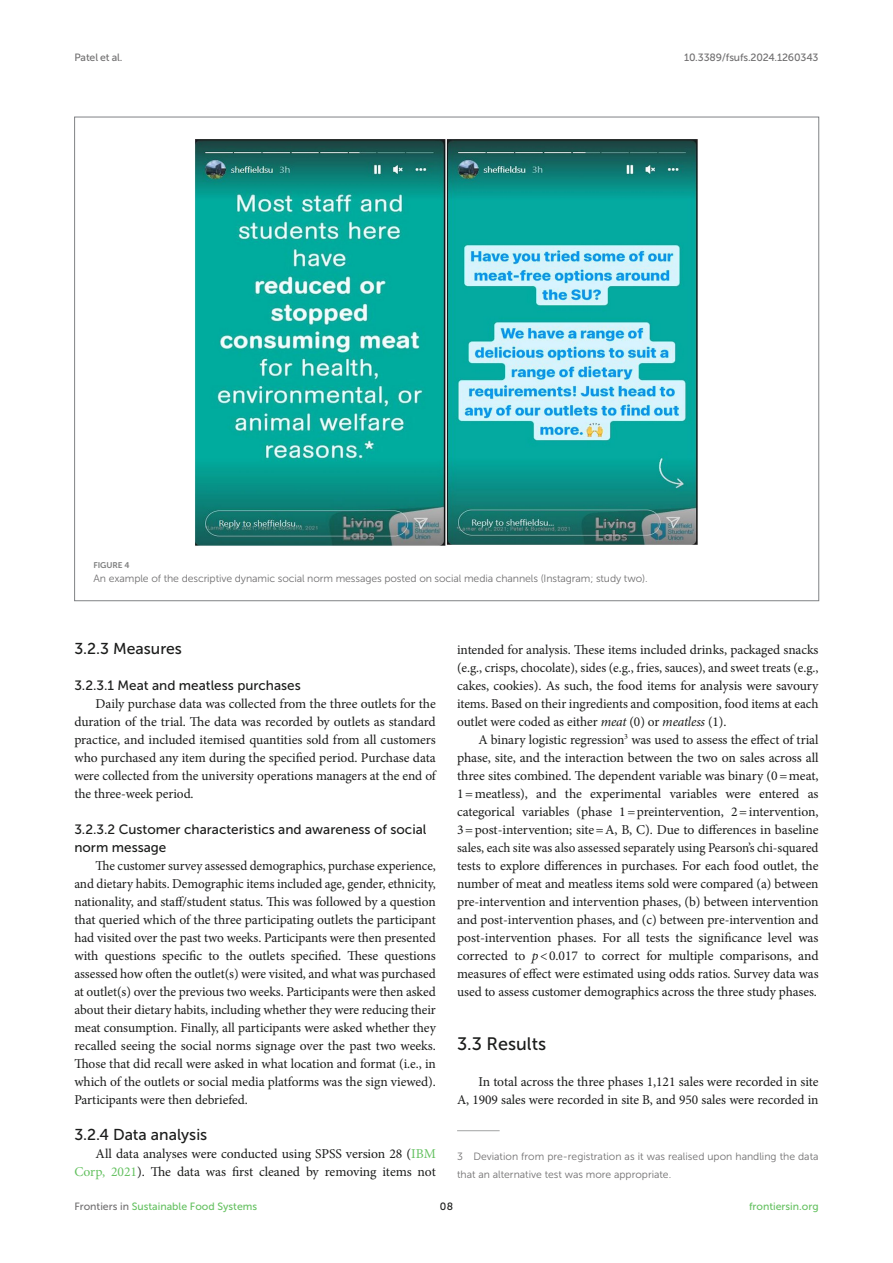
<style>
.page{position:relative;width:893px;height:1263px;background:#fff}
.page>*{position:absolute;margin:0;border:0;box-sizing:border-box;transform-origin:0 0}
.TEXT{font:18px "Museo Sans 500";color:#1b1c1b}
.HEAD_3{font:15.75px "Museo Sans 500";color:#1b1c1b}
.TEXT_FLUSH{font:13.5px/18px "Minion Pro";letter-spacing:-.005em;color:#1b1c1b;text-align:justify}
.TEXT-2{font:13.5px/18px "Minion Pro";letter-spacing:-.005em;color:#1b1c1b;text-align:justify}
.HEAD_4{font:13.5px/18px "Museo Sans 500";color:#1b1c1b}
.HEAD_4_after_HEAD_3{font:13.5px "Museo Sans 500";color:#1b1c1b}
.FOOTNOTE{font:10.5px/18px "Museo Sans 300";color:#706f70}
.FIG_LEG{font:10.5px "Museo Sans 300";letter-spacing:-.01em;color:#706f70}
.t1{font:10.5px "Museo Sans 500";color:#65c161}
.t2{font:10.5px "Museo Sans 500";letter-spacing:-.015em;color:#706f70}
.t3{font:10.5px "Museo Sans 500";color:#1b1c1b}
.FIG_HD{font:8.25px "Museo Sans 700";letter-spacing:-.01em;color:#7e7f7f}
.s1{color:#65c161}
.s2{font-style:italic}
.s3{color:#706f70}
</style>
<div class="page">
<hr style="left:457px;top:1130px;width:43px;height:1px;background:#a2a3a3">
<img style="left:194px;top:139px;width:504px;height:407px">
<p class="t2" style="left:74px;top:51px;width:50px">Patel et al.</p>
<p class="t2" style="left:684px;top:51px;width:136px">10.3389/fsufs.2024.1260343</p>
<p class="FIG_HD" style="left:94px;top:561px;width:37px">FIGURE 4</p>
<p class="FIG_LEG" style="left:94px;top:572px;width:556px">An example of the descriptive dynamic social norm messages posted on social media channels (Instagram; study two).</p>
<p class="HEAD_3" style="left:74px;top:640px;width:109px">3.2.3 Measures</p>
<p class="HEAD_4_after_HEAD_3" style="left:74px;top:678px;width:228px">3.2.3.1 Meat and meatless purchases</p>
<p class="TEXT_FLUSH" style="left:74px;top:695px;width:363px;text-indent:21px">Daily purchase data was collected from the three outlets for the duration of the trial. The data was recorded by outlets as standard practice, and included itemised quantities sold from all customers who purchased any item during the specified period. Purchase data were collected from the university operations managers at the end of the three-week period.</p>
<p class="HEAD_4" style="left:74px;top:820px;width:353px">3.2.3.2 Customer characteristics and awareness of social norm message</p>
<p class="TEXT_FLUSH" style="left:74px;top:857px;width:363px;text-indent:21px">The customer survey assessed demographics, purchase experience, and dietary habits. Demographic items included age, gender, ethnicity, nationality, and staff/student status. This was followed by a question that queried which of the three participating outlets the participant had visited over the past two weeks. Participants were then presented with questions specific to the outlets specified. These questions assessed how often the outlet(s) were visited, and what was purchased at outlet(s) over the previous two weeks. Participants were then asked about their dietary habits, including whether they were reducing their meat consumption. Finally, all participants were asked whether they recalled seeing the social norms signage over the past two weeks.<br>Those that did recall were asked in what location and format (i.e., in which of the outlets or social media platforms was the sign viewed).<br>Participants were then debriefed.</p>
<p class="HEAD_3" style="left:74px;top:1126px;width:134px">3.2.4 Data analysis</p>
<p class="TEXT_FLUSH" style="left:74px;top:1145px;width:363px;text-align:right">All data analyses were conducted using SPSS version 28 (<span class="s1">IBM<br>Corp, 2021</span>). The data was first cleaned by removing items not</p>
<p class="TEXT_FLUSH" style="left:457px;top:641px;width:363px">intended for analysis. These items included drinks, packaged snacks (e.g., crisps, chocolate), sides (e.g., fries, sauces), and sweet treats (e.g., cakes, cookies). As such, the food items for analysis were savoury items. Based on their ingredients and composition, food items at each outlet were coded as either <span class="s2">meat</span> (0) or <span class="s2">meatless</span> (1).</p>
<p class="TEXT-2" style="left:457px;top:731px;width:363px;text-indent:21px">A binary logistic regression<sup>3</sup> was used to assess the effect of trial phase, site, and the interaction between the two on sales across all three sites combined. The dependent variable was binary (0=meat, 1=meatless), and the experimental variables were entered as categorical variables (phase 1=preintervention, 2=intervention, 3=post-intervention; site=A, B, C). Due to differences in baseline sales, each site was also assessed separately using Pearson’s chi-squared tests to explore differences in purchases. For each food outlet, the number of meat and meatless items sold were compared (a) between pre-intervention and intervention phases, (b) between intervention and post-intervention phases, and (c) between pre-intervention and post-intervention phases. For all tests the significance level was corrected to <span class="s2">p</span>&lt;0.017 to correct for multiple comparisons, and measures of effect were estimated using odds ratios. Survey data was used to assess customer demographics across the three study phases.</p>
<p class="TEXT" style="left:457px;top:1034px;width:91px">3.3 Results</p>
<p class="TEXT-2" style="left:457px;top:1073px;width:363px;text-align:right">In total across the three phases 1,121 sales were recorded in site<br>A, 1909 sales were recorded in site B, and 950 sales were recorded in</p>
<p class="FOOTNOTE" style="left:457px;top:1148px;width:363px">3 Deviation from pre-registration as it was realised upon handling the data that an alternative test was more appropriate.</p>
<p class="t1" style="left:74px;top:1200px;width:184px"><span class="s3">Frontiers in</span> Sustainable Food Systems</p>
<p class="t3" style="left:440px;top:1200px;width:15px">08</p>
<p class="t1" style="left:749px;top:1200px;width:71px">frontiersin.org</p>
</div>
